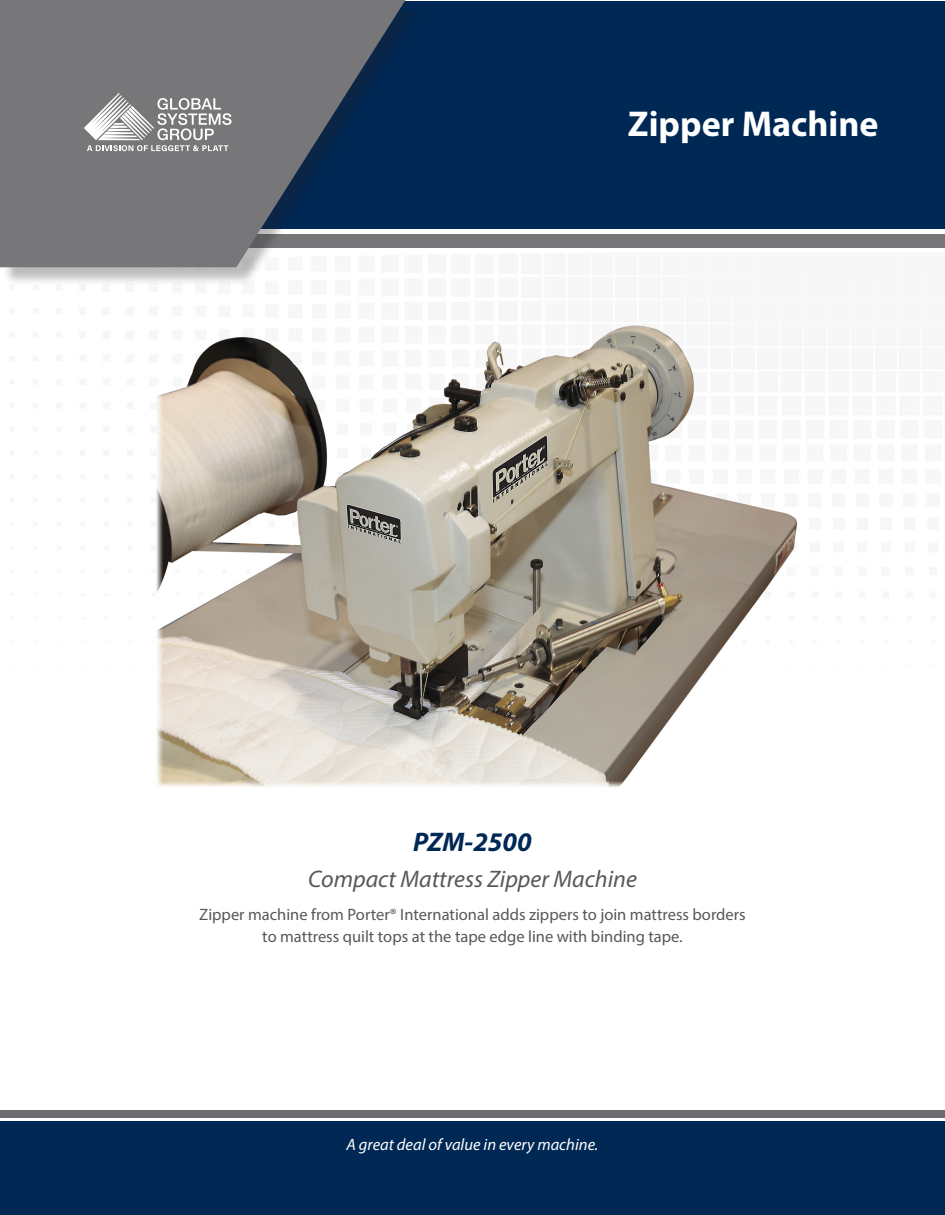
<style>
.page{position:relative;width:945px;height:1215px;background:#fff}
.page>*{position:absolute;margin:0;border:0;box-sizing:border-box;transform-origin:0 0}
.t1{font:700 36px "Myriad Pro";color:#fff}
.t2{font:italic 700 27px "Myriad Pro";color:#002855}
.t3{font:italic 24px "Myriad Pro";color:#57585a}
.t4{font:16.5px "Myriad Pro";color:#57585a}
.t5{font:italic 16.5px "Myriad Pro";color:#fff}
</style>
<div class="page">
<img style="left:0;top:267px;width:924px;height:520px">
<div style="left:0;top:2px;width:945px;height:228px;background:#002855"></div>
<div style="left:0;top:1122px;width:945px;height:93px;background:#002855"></div>
<div style="left:2px;top:234px;width:943px;height:14px;background:#77777a"></div>
<div style="left:0;top:1110px;width:945px;height:7px;background:#6c6d70"></div>
<div style="left:2px;top:2px;width:421px;height:284px;background:#231f20;opacity:.3"></div>
<svg style="left:0;top:0;width:406px;height:267px;fill:#77777a"></svg>
<svg style="left:84px;top:93px;width:148px;height:58px;background:#9f9fa1"></svg>
<p class="t1" style="left:628px;top:100px;width:252px">Zipper Machine</p>
<p class="t2" style="left:413px;top:825px;width:120px">PZM-2500</p>
<p class="t3" style="left:308px;top:864px;width:330px">Compact Mattress Zipper Machine</p>
<p class="t4" style="left:199px;top:904px;width:548px">Zipper machine from Porter® International adds zippers to join mattress borders</p>
<p class="t4" style="left:262px;top:927px;width:422px">to mattress quilt tops at the tape edge line with binding tape.</p>
<p class="t5" style="left:347px;top:1134px;width:253px">A great deal of value in every machine.</p>
</div>
